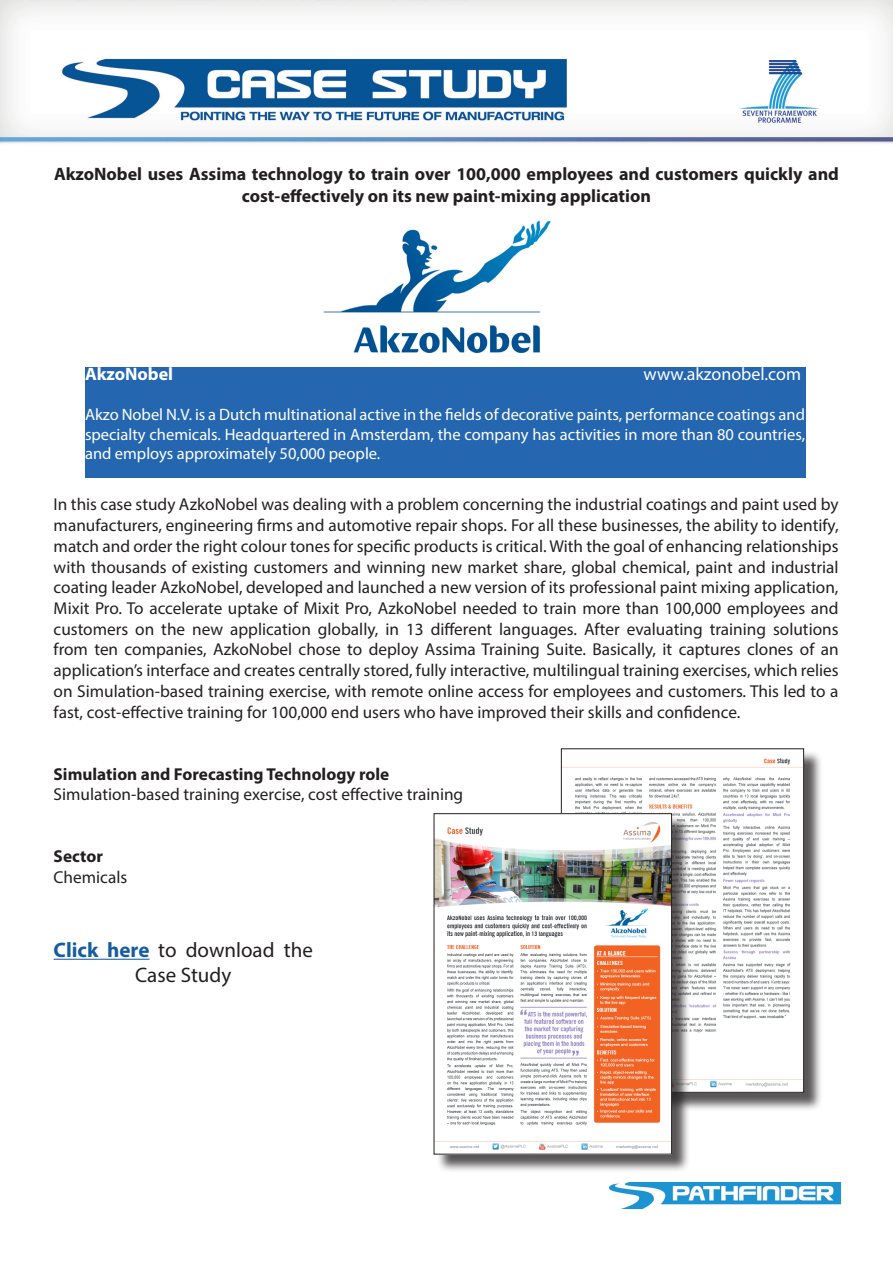
<style>
.page{position:relative;width:893px;height:1263px;background:#fff}
.page>*{position:absolute;margin:0;border:0;box-sizing:border-box;transform-origin:0 0}
.t1{font:21px/25.2px "Myriad Pro";color:#231f20;text-align:center}
.t2{font:700 18px/21.6px "Myriad Pro";color:#231f20;text-align:center}
.t3{font:18px "Myriad Pro";color:#fff}
.t4{font:700 18px "Myriad Pro";color:#fff}
.t5{font:17.25px/20.7px "Myriad Pro";color:#231f20;text-align:justify}
.t6{font:700 17.25px "Myriad Pro";color:#231f20}
.t7{font:16.5px/19.8px "Myriad Pro";color:#fff;text-align:justify}
.s1{font-weight:700;color:#175d9e}
</style>
<div class="page">
<div style="left:85px;top:367px;width:720px;height:110px;background:#2566b1"></div>
<img style="left:323px;top:220px;width:228px;height:133px">
<img style="left:609px;top:1182px;width:231px;height:27px">
<hr style="left:54px;top:959px;width:96px;height:1px;background:#175d9e">
<div style="left:563px;top:751px;width:259px;height:360px;background:#231f20;opacity:.75"></div>
<img style="left:563px;top:751px;width:239px;height:340px">
<div style="left:436px;top:815px;width:255px;height:358px;background:#231f20;opacity:.75"></div>
<img style="left:436px;top:815px;width:234px;height:337px">
<div style="left:434px;top:813px;width:238px;height:341px;border:1px solid #231f20"></div>
<img style="left:0;top:0;width:893px;height:144px">
<p class="t2" style="left:54px;top:163px;width:786px">AkzoNobel uses Assima technology to train over 100,000 employees and customers quickly and cost-effectively on its new paint-mixing application</p>
<p class="t4" style="left:85px;top:362px;width:90px">AkzoNobel</p>
<p class="t3" style="left:644px;top:363px;width:159px">www.akzonobel.com</p>
<p class="t7" style="left:85px;top:404px;width:722px">Akzo Nobel N.V. is a Dutch multinational active in the fields of decorative paints, performance coatings and specialty chemicals. Headquartered in Amsterdam, the company has activities in more than 80 countries, and employs approximately 50,000 people.</p>
<p class="t5" style="left:54px;top:494px;width:786px">In this case study AzkoNobel was dealing with a problem concerning the industrial coatings and paint used by manufacturers, engineering firms and automotive repair shops. For all these businesses, the ability to identify, match and order the right colour tones for specific products is critical. With the goal of enhancing relationships with thousands of existing customers and winning new market share, global chemical, paint and industrial coating leader AzkoNobel, developed and launched a new version of its professional paint mixing application, Mixit Pro. To accelerate uptake of Mixit Pro, AzkoNobel needed to train more than 100,000 employees and customers on the new application globally, in 13 different languages. After evaluating training solutions from ten companies, AzkoNobel chose to deploy Assima Training Suite. Basically, it captures clones of an application’s interface and creates centrally stored, fully interactive, multilingual training exercises, which relies on Simulation-based training exercise, with remote online access for employees and customers. This led to a fast, cost-effective training for 100,000 end users who have improved their skills and confidence.</p>
<p class="t6" style="left:54px;top:762px;width:337px">Simulation and Forecasting Technology role</p>
<p class="t5" style="left:54px;top:784px;width:411px">Simulation-based training exercise, cost effective training</p>
<p class="t6" style="left:54px;top:845px;width:51px">Sector</p>
<p class="t5" style="left:54px;top:867px;width:75px">Chemicals</p>
<p class="t1" style="left:54px;top:937px;width:261px"><span class="s1">Click here</span> to download the<br>Case Study</p>
</div>
